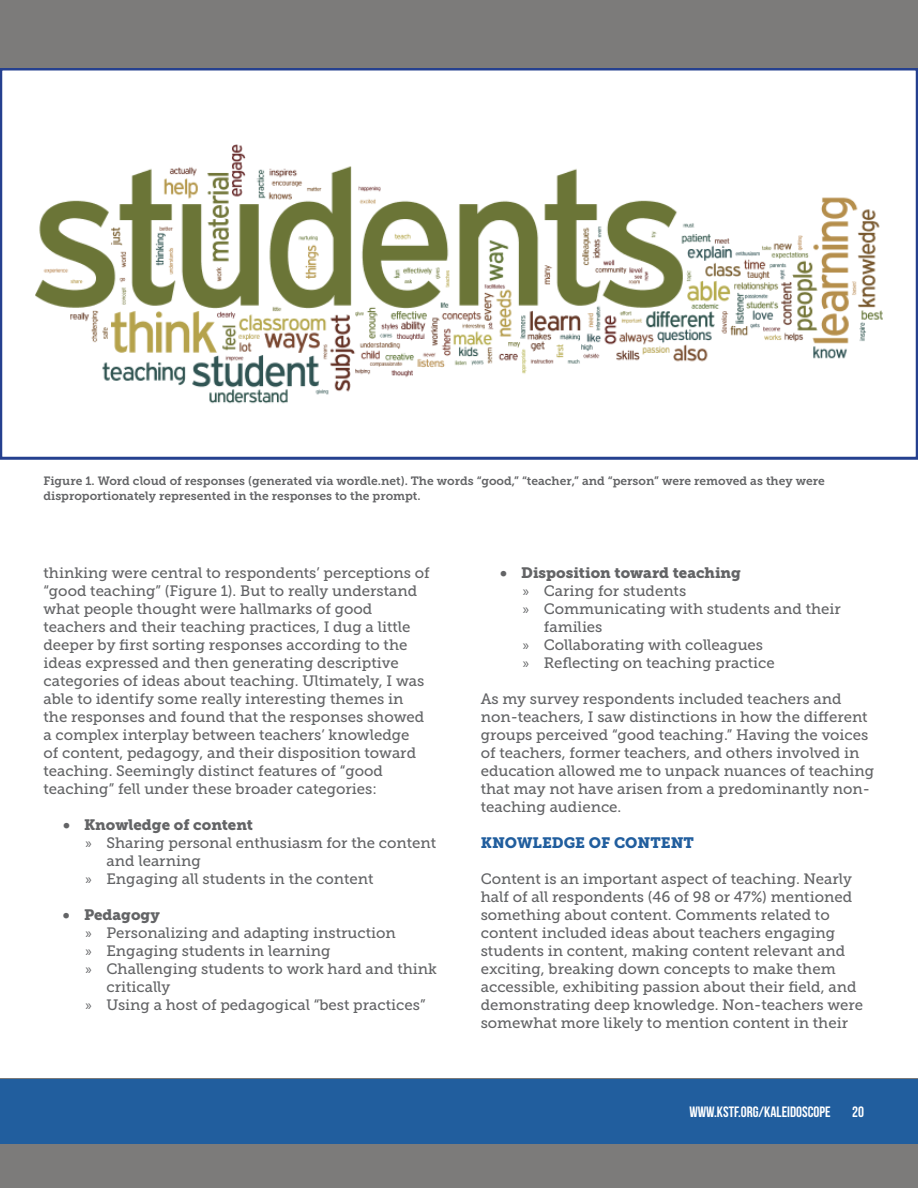
<style>
.page{position:relative;width:918px;height:1188px;background:#fff}
.page>*{position:absolute;margin:0;border:0;box-sizing:border-box;transform-origin:0 0}
.t1{font:15px/18px "Museo Slab 500";color:#636466}
.t2{font:15px "Museo Slab 900";color:#636466}
.t3{font:15px "Bebas Neue";color:#fff}
.t4{font:15px "Museo Slab 900";color:#215e9e}
.t5{font:12px/14.4px "Museo Slab 700";color:#636466}
.s1{font-family:"Myriad Pro"}
</style>
<div class="page">
<div style="left:0;top:1078px;width:918px;height:110px;background:#7c7b7a"></div>
<div style="left:0;top:1079px;width:918px;height:65px;background:#215e9e"></div>
<img style="left:36px;top:144px;width:846px;height:260px">
<div style="left:0;top:68px;width:918px;height:392px;border:3px solid #25408f"></div>
<div style="left:0;top:0;width:918px;height:68px;background:#7c7b7a"></div>
<p class="t5" style="left:44px;top:474px;width:783px">Figure 1. Word cloud of responses (generated via wordle.net). The words “good,” “teacher,” and “person” were removed as they were disproportionately represented in the responses to the prompt.</p>
<p class="t1" style="left:44px;top:564px;width:388px">thinking were central to respondents’ perceptions of “good teaching” (Figure 1). But to really understand what people thought were hallmarks of good teachers and their teaching practices, I dug a little deeper by first sorting responses according to the ideas expressed and then generating descriptive categories of ideas about teaching. Ultimately, I was able to identify some really interesting themes in the responses and found that the responses showed a complex interplay between teachers’ knowledge<br>of content, pedagogy, and their disposition toward teaching. Seemingly distinct features of “good teaching” fell under these broader categories:</p>
<p class="t2" style="left:63px;top:816px;width:192px">• Knowledge of content</p>
<p class="t1" style="left:86px;top:834px;width:352px"><span class="s1">»</span> Sharing personal enthusiasm for the content</p>
<p class="t1" style="left:106px;top:852px;width:96px">and learning</p>
<p class="t1" style="left:86px;top:870px;width:289px"><span class="s1">»</span> Engaging all students in the content</p>
<p class="t2" style="left:63px;top:906px;width:98px">• Pedagogy</p>
<p class="t1" style="left:86px;top:924px;width:312px"><span class="s1">»</span> Personalizing and adapting instruction</p>
<p class="t1" style="left:86px;top:942px;width:246px"><span class="s1">»</span> Engaging students in learning</p>
<p class="t1" style="left:86px;top:960px;width:353px"><span class="s1">»</span> Challenging students to work hard and think</p>
<p class="t1" style="left:106px;top:978px;width:65px">critically</p>
<p class="t1" style="left:86px;top:996px;width:342px"><span class="s1">»</span> Using a host of pedagogical “best practices”</p>
<p class="t2" style="left:500px;top:564px;width:242px">• Disposition toward teaching</p>
<p class="t1" style="left:523px;top:582px;width:165px"><span class="s1">»</span> Caring for students</p>
<p class="t1" style="left:523px;top:600px;width:320px"><span class="s1">»</span> Communicating with students and their</p>
<p class="t1" style="left:544px;top:618px;width:60px">families</p>
<p class="t1" style="left:523px;top:636px;width:242px"><span class="s1">»</span> Collaborating with colleagues</p>
<p class="t1" style="left:523px;top:654px;width:253px"><span class="s1">»</span> Reflecting on teaching practice</p>
<p class="t1" style="left:481px;top:690px;width:395px">As my survey respondents included teachers and non-teachers, I saw distinctions in how the different groups perceived “good teaching.” Having the voices of teachers, former teachers, and others involved in education allowed me to unpack nuances of teaching that may not have arisen from a predominantly non&shy;teaching audience.</p>
<p class="t4" style="left:481px;top:834px;width:215px">KNOWLEDGE OF CONTENT</p>
<p class="t1" style="left:481px;top:870px;width:384px">Content is an important aspect of teaching. Nearly half of all respondents (46 of 98 or 47%) mentioned something about content. Comments related to content included ideas about teachers engaging students in content, making content relevant and exciting, breaking down concepts to make them accessible, exhibiting passion about their field, and demonstrating deep knowledge. Non-teachers were somewhat more likely to mention content in their</p>
<p class="t3" style="left:689px;top:1104px;width:143px">WWW.KSTF.ORG/KALEIDOSCOPE</p>
<p class="t3" style="left:852px;top:1104px;width:13px">20</p>
</div>
